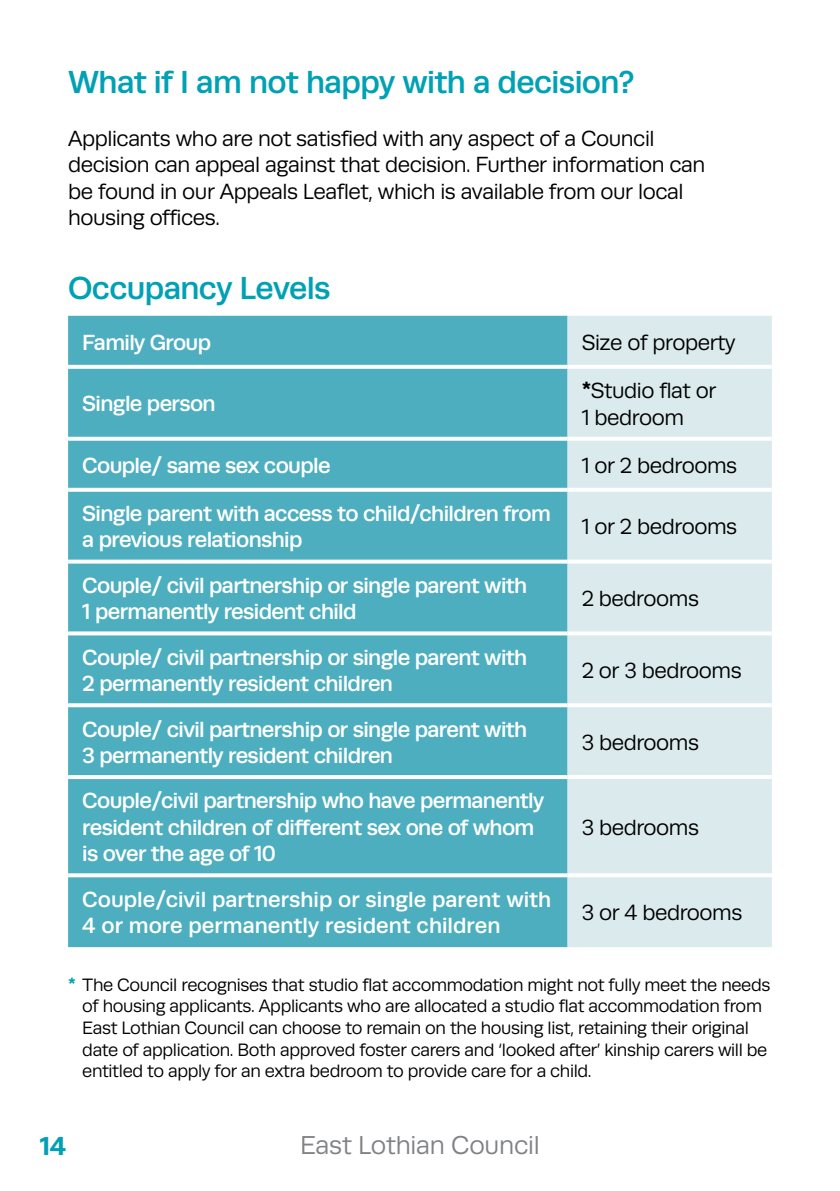
<style>
.page{position:relative;width:840px;height:1191px;background:#fff}
.page>*{position:absolute;margin:0;border:0;box-sizing:border-box;transform-origin:0 0}
.t1{font:500 32px "Runda";letter-spacing:-.02em;color:#00a1b4}
.t2{font:26px "Runda";letter-spacing:-.01em;color:#808285}
.t3{font:700 26px "Runda";color:#00a1b4}
.t4{font:500 22px/26.4px "Runda";letter-spacing:-.03em;color:#fff}
.t5{font:22px/26.4px "Runda";letter-spacing:-.02em;color:#000}
.t6{font:500 22px/26.4px "Runda";color:#fff}
.t7{font:18px/21.6px "Runda";letter-spacing:-.02em;color:#000}
.s1{font-weight:700}
.s2{font-weight:700;color:#00a1b4}
</style>
<div class="page">
<div style="left:68px;top:316px;width:499px;height:631px;background:#4caebf"></div>
<div style="left:567px;top:316px;width:204px;height:631px;background:#dbeaed"></div>
<svg style="left:68px;top:365px;width:499px;height:4px"></svg>
<hr style="left:567px;top:365px;width:204px;height:4px;background:#fff">
<svg style="left:68px;top:437px;width:499px;height:4px"></svg>
<hr style="left:567px;top:437px;width:204px;height:4px;background:#fff">
<svg style="left:68px;top:559px;width:499px;height:4px"></svg>
<svg style="left:567px;top:559px;width:204px;height:4px"></svg>
<svg style="left:68px;top:488px;width:499px;height:4px"></svg>
<hr style="left:567px;top:488px;width:204px;height:4px;background:#fff">
<svg style="left:68px;top:631px;width:499px;height:4px"></svg>
<svg style="left:567px;top:631px;width:204px;height:4px"></svg>
<svg style="left:68px;top:703px;width:499px;height:4px"></svg>
<hr style="left:567px;top:703px;width:204px;height:4px;background:#fff">
<svg style="left:68px;top:775px;width:499px;height:4px"></svg>
<hr style="left:567px;top:775px;width:204px;height:4px;background:#fff">
<svg style="left:68px;top:873px;width:499px;height:4px"></svg>
<hr style="left:567px;top:873px;width:204px;height:4px;background:#fff">
<h1 class="t1" style="left:68px;top:64px;width:567px">What if I am not happy with a decision?</h1>
<p class="t5" style="left:68px;top:125px;width:638px">Applicants who are not satisfied with any aspect of a Council decision can appeal against that decision. Further information can be found in our Appeals Leaflet, which is available from our local housing offices.</p>
<h1 class="t1" style="left:68px;top:270px;width:264px">Occupancy Levels</h1>
<p class="t4" style="left:82px;top:329px;width:130px">Family Group</p>
<p class="t5" style="left:581px;top:329px;width:155px">Size of property</p>
<p class="t4" style="left:82px;top:390px;width:135px">Single person</p>
<p class="t5" style="left:581px;top:377px;width:136px"><span class="s1">*</span>Studio flat or<br>1 bedroom</p>
<p class="t4" style="left:82px;top:452px;width:250px">Couple/ same sex couple</p>
<p class="t5" style="left:581px;top:452px;width:157px">1 or 2 bedrooms</p>
<p class="t4" style="left:82px;top:500px;width:470px">Single parent with access to child/children from a previous relationship</p>
<p class="t5" style="left:581px;top:513px;width:157px">1 or 2 bedrooms</p>
<p class="t4" style="left:82px;top:572px;width:446px">Couple/ civil partnership or single parent with<br>1 permanently resident child</p>
<p class="t4" style="left:82px;top:644px;width:446px">Couple/ civil partnership or single parent with<br>2 permanently resident children</p>
<p class="t4" style="left:82px;top:715px;width:446px">Couple/ civil partnership or single parent with<br>3 permanently resident children</p>
<p class="t4" style="left:82px;top:787px;width:463px">Couple/civil partnership who have permanently resident children of different sex one of whom is over the age of 10</p>
<p class="t6" style="left:82px;top:885px;width:470px">Couple/civil partnership or single parent with<br>4 or more permanently resident children</p>
<p class="t5" style="left:581px;top:585px;width:119px">2 bedrooms</p>
<p class="t5" style="left:581px;top:657px;width:161px">2 or 3 bedrooms</p>
<p class="t5" style="left:581px;top:729px;width:119px">3 bedrooms</p>
<p class="t5" style="left:581px;top:814px;width:119px">3 bedrooms</p>
<p class="t5" style="left:581px;top:899px;width:162px">3 or 4 bedrooms</p>
<p class="t7" style="left:82px;top:974px;width:689px;text-indent:-14px"><span class="s2">*</span> The Council recognises that studio flat accommodation might not fully meet the needs of housing applicants. Applicants who are allocated a studio flat accommodation from East Lothian Council can choose to remain on the housing list, retaining their original date of application. Both approved foster carers and ‘looked after’ kinship carers will be entitled to apply for an extra bedroom to provide care for a child.</p>
<p class="t3" style="left:40px;top:1130px;width:28px">14</p>
<p class="t2" style="left:300px;top:1131px;width:241px">East Lothian Council</p>
</div>
